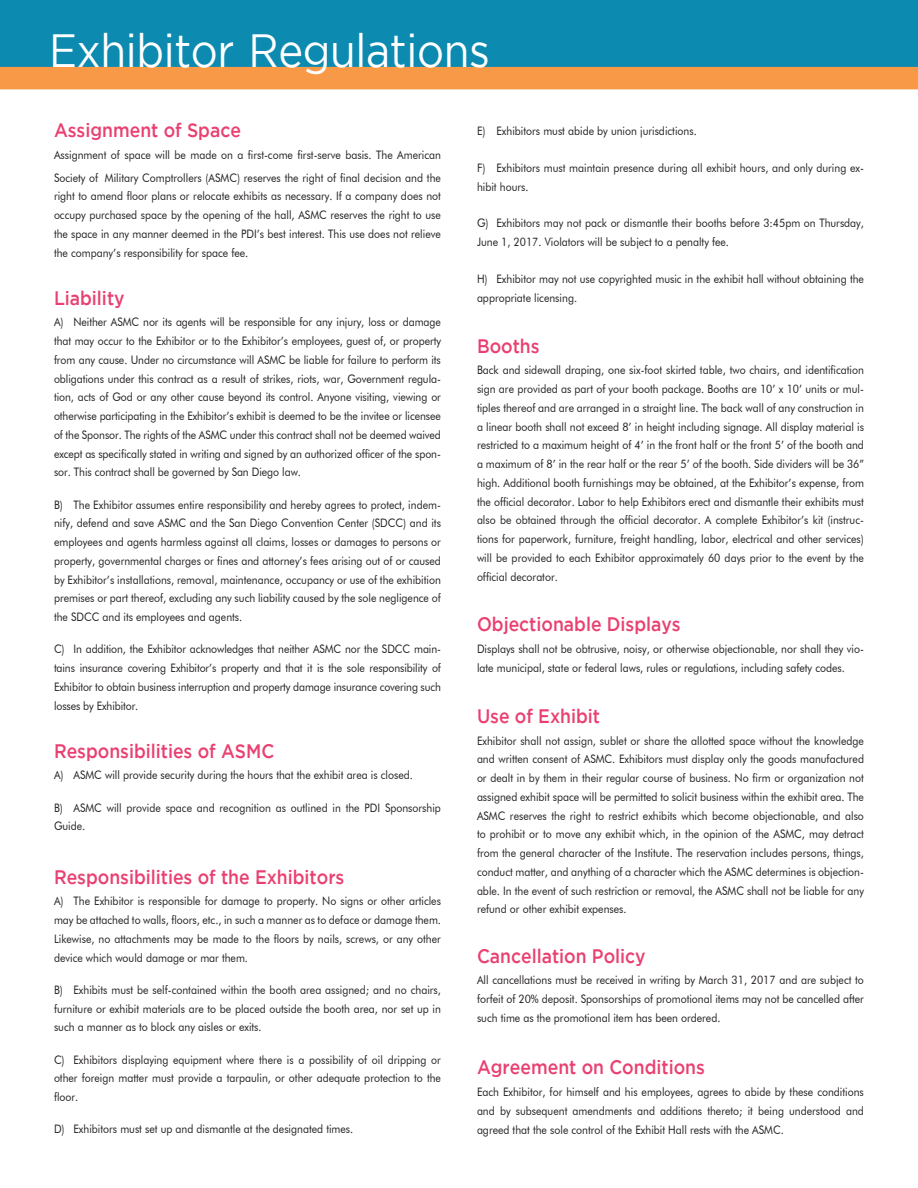
<style>
.page{position:relative;width:918px;height:1188px;background:#fff}
.page>*{position:absolute;margin:0;border:0;box-sizing:border-box;transform-origin:0 0}
.t1{font:46.5px "Gotham";letter-spacing:-.01em;color:#fff;scale:.9 1}
.t2{font:500 19.5px "Gotham";color:#e94071;scale:.9 1}
.t3{font:11.7px/18.8px "Futura BT";color:#231f20;text-align:justify;scale:.9 1}
</style>
<div class="page">
<div style="left:0;top:0;width:918px;height:83px;background:#0c8ab0"></div>
<div style="left:0;top:67px;width:918px;height:22px;background:#f79947"></div>
<p class="t1" style="left:49px;top:24px;width:491px">Exhibitor Regulations</p>
<p class="t2" style="left:54px;top:119px;width:209px">Assignment of Space</p>
<p class="t3" style="left:54px;top:144px;width:431px;line-height:22.5px">Assignment of space will be made on a first-come first-serve basis. The American<br>Society of Military Comptrollers (ASMC) reserves the right of final decision and the</p>
<p class="t3" style="left:54px;top:187px;width:431px">right to amend floor plans or relocate exhibits as necessary. If a company does not occupy purchased space by the opening of the hall, ASMC reserves the right to use the space in any manner deemed in the PDI’s best interest. This use does not relieve the company’s responsibility for space fee.</p>
<p class="t2" style="left:54px;top:287px;width:80px">Liability</p>
<p class="t3" style="left:54px;top:313px;width:432px">A) Neither ASMC nor its agents will be responsible for any injury, loss or damage that may occur to the Exhibitor or to the Exhibitor’s employees, guest of, or property from any cause. Under no circumstance will ASMC be liable for failure to perform its obligations under this contract as a result of strikes, riots, war, Government regula&shy;tion, acts of God or any other cause beyond its control. Anyone visiting, viewing or otherwise participating in the Exhibitor’s exhibit is deemed to be the invitee or licensee of the Sponsor. The rights of the ASMC under this contract shall not be deemed waived except as specifically stated in writing and signed by an authorized officer of the spon&shy;sor. This contract shall be governed by San Diego law.</p>
<p class="t3" style="left:54px;top:495px;width:432px">B) The Exhibitor assumes entire responsibility and hereby agrees to protect, indem&shy;nify, defend and save ASMC and the San Diego Convention Center (SDCC) and its employees and agents harmless against all claims, losses or damages to persons or property, governmental charges or fines and attorney’s fees arising out of or caused by Exhibitor’s installations, removal, maintenance, occupancy or use of the exhibition premises or part thereof, excluding any such liability caused by the sole negligence of the SDCC and its employees and agents.</p>
<p class="t3" style="left:54px;top:640px;width:432px">C) In addition, the Exhibitor acknowledges that neither ASMC nor the SDCC main&shy;tains insurance covering Exhibitor’s property and that it is the sole responsibility of Exhibitor to obtain business interruption and property damage insurance covering such losses by Exhibitor.</p>
<p class="t2" style="left:54px;top:740px;width:246px">Responsibilities of ASMC</p>
<p class="t3" style="left:54px;top:766px;width:400px">A) ASMC will provide security during the hours that the exhibit area is closed.</p>
<p class="t3" style="left:54px;top:798px;width:431px">B) ASMC will provide space and recognition as outlined in the PDI Sponsorship<br>Guide.</p>
<p class="t2" style="left:54px;top:866px;width:324px">Responsibilities of the Exhibitors</p>
<p class="t3" style="left:54px;top:892px;width:432px">A) The Exhibitor is responsible for damage to property. No signs or other articles may be attached to walls, floors, etc., in such a manner as to deface or damage them.<br>Likewise, no attachments may be made to the floors by nails, screws, or any other device which would damage or mar them.</p>
<p class="t3" style="left:54px;top:980px;width:431px">B) Exhibits must be self-contained within the booth area assigned; and no chairs, furniture or exhibit materials are to be placed outside the booth area, nor set up in such a manner as to block any aisles or exits.</p>
<p class="t3" style="left:54px;top:1050px;width:432px">C) Exhibitors displaying equipment where there is a possibility of oil dripping or other foreign matter must provide a tarpaulin, or other adequate protection to the floor.</p>
<p class="t3" style="left:54px;top:1120px;width:334px">D) Exhibitors must set up and dismantle at the designated times.</p>
<p class="t3" style="left:477px;top:121px;width:246px">E) Exhibitors must abide by union jurisdictions.</p>
<p class="t3" style="left:477px;top:158px;width:431px">F) Exhibitors must maintain presence during all exhibit hours, and only during ex&shy;hibit hours.</p>
<p class="t3" style="left:477px;top:214px;width:432px">G) Exhibitors may not pack or dismantle their booths before 3:45pm on Thursday,<br>June 1, 2017. Violators will be subject to a penalty fee.</p>
<p class="t3" style="left:477px;top:269px;width:432px">H) Exhibitor may not use copyrighted music in the exhibit hall without obtaining the appropriate licensing.</p>
<p class="t2" style="left:477px;top:335px;width:71px">Booths</p>
<p class="t3" style="left:477px;top:361px;width:432px">Back and sidewall draping, one six-foot skirted table, two chairs, and identification sign are provided as part of your booth package. Booths are 10’ x 10’ units or mul&shy;tiples thereof and are arranged in a straight line. The back wall of any construction in a linear booth shall not exceed 8’ in height including signage. All display material is restricted to a maximum height of 4’ in the front half or the front 5’ of the booth and a maximum of 8’ in the rear half or the rear 5’ of the booth. Side dividers will be 36” high. Additional booth furnishings may be obtained, at the Exhibitor’s expense, from the official decorator. Labor to help Exhibitors erect and dismantle their exhibits must also be obtained through the official decorator. A complete Exhibitor’s kit (instruc&shy;tions for paperwork, furniture, freight handling, labor, electrical and other services) will be provided to each Exhibitor approximately 60 days prior to the event by the official decorator.</p>
<p class="t2" style="left:477px;top:613px;width:228px">Objectionable Displays</p>
<p class="t3" style="left:477px;top:640px;width:431px">Displays shall not be obtrusive, noisy, or otherwise objectionable, nor shall they vio&shy;late municipal, state or federal laws, rules or regulations, including safety codes.</p>
<p class="t2" style="left:477px;top:705px;width:138px">Use of Exhibit</p>
<p class="t3" style="left:477px;top:731px;width:432px">Exhibitor shall not assign, sublet or share the allotted space without the knowledge and written consent of ASMC. Exhibitors must display only the goods manufactured or dealt in by them in their regular course of business. No firm or organization not assigned exhibit space will be permitted to solicit business within the exhibit area. The ASMC reserves the right to restrict exhibits which become objectionable, and also to prohibit or to move any exhibit which, in the opinion of the ASMC, may detract from the general character of the Institute. The reservation includes persons, things, conduct matter, and anything of a character which the ASMC determines is objection&shy;able. In the event of such restriction or removal, the ASMC shall not be liable for any refund or other exhibit expenses.</p>
<p class="t2" style="left:477px;top:945px;width:189px">Cancellation Policy</p>
<p class="t3" style="left:477px;top:971px;width:431px">All cancellations must be received in writing by March 31, 2017 and are subject to forfeit of 20% deposit. Sponsorships of promotional items may not be cancelled after such time as the promotional item has been ordered.</p>
<p class="t2" style="left:477px;top:1056px;width:255px">Agreement on Conditions</p>
<p class="t3" style="left:477px;top:1082px;width:431px">Each Exhibitor, for himself and his employees, agrees to abide by these conditions and by subsequent amendments and additions thereto; it being understood and agreed that the sole control of the Exhibit Hall rests with the ASMC.</p>
</div>
